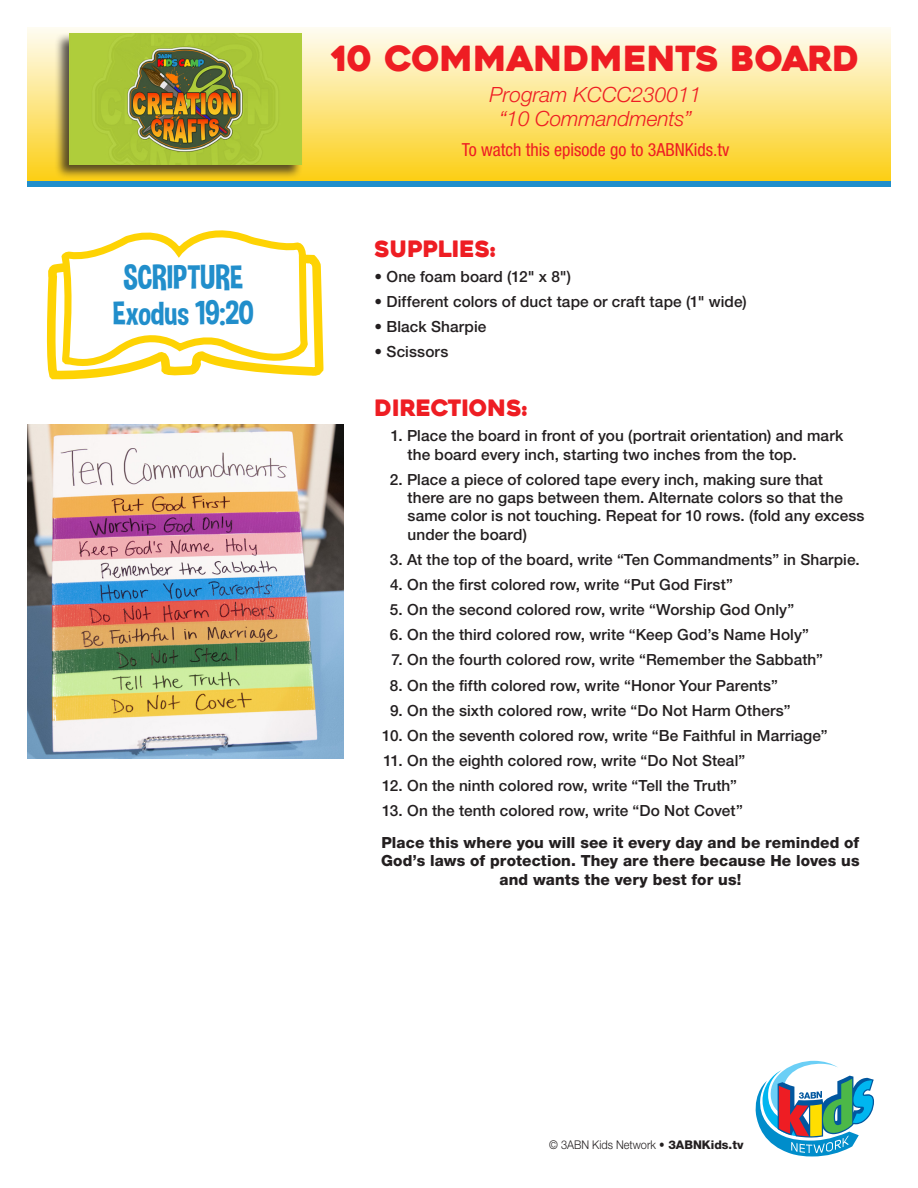
<style>
.page{position:relative;width:918px;height:1188px;background:#fff}
.page>*{position:absolute;margin:0;border:0;box-sizing:border-box;transform-origin:0 0}
.t1{font:34.5px "Heavitas";color:#ee1d23}
.form{font:33.9px "Dimbo";letter-spacing:-.005em;color:#218ecb}
.t2{font:22.5px "Heavitas";color:#ee1d23}
.t3{font:italic 300 21px/24px "Helvetica Neue LT Pro";color:#ee1d23;text-align:center}
.t4{font:condensed 18px "Helvetica Neue LT Pro";color:#ee1d23}
.text{font:500 15.3px/18.3px "Helvetica Neue LT Pro";letter-spacing:.005em;color:#231f20}
.text-2{font:800 15.3px/18.3px "Helvetica Neue LT Pro";letter-spacing:.01em;color:#231f20;text-align:center}
.t5{font:300 12px "Helvetica Neue LT Pro";color:#231f20;scale:.92 1}
.s1{font-weight:800}
</style>
<div class="page">
<svg style="left:27px;top:27px;width:864px;height:154px;background:#fde586"></svg>
<svg style="left:755px;top:1061px;width:119px;height:96px"></svg>
<div style="left:27px;top:181px;width:864px;height:6px;background:#218ecb"></div>
<svg style="left:44px;top:255px;width:284px;height:504px"></svg>
<svg style="left:57px;top:230px;width:257px;height:140px"></svg>
<img style="left:27px;top:424px;width:316px;height:334px">
<div style="left:54px;top:32px;width:249px;height:147px;background:#231f20;opacity:.75"></div>
<img style="left:69px;top:33px;width:232px;height:132px">
<p class="form" style="left:123px;top:257px;width:122px">SCRIPTURE</p>
<p class="form" style="left:113px;top:293px;width:142px">Exodus 19:20</p>
<p class="t1" style="left:332px;top:37px;width:530px">10 COMMANDMENTS BOARD</p>
<p class="t3" style="left:490px;top:82px;width:214px">Program KCCC230011 “10 Commandments”</p>
<p class="t4" style="left:462px;top:139px;width:269px">To watch this episode go to 3ABNKids.tv</p>
<p class="t2" style="left:375px;top:235px;width:123px">SUPPLIES:</p>
<p class="text" style="left:375px;top:267px;width:198px">• One foam board (12" x 8")</p>
<p class="text" style="left:375px;top:292px;width:374px">• Different colors of duct tape or craft tape (1" wide)</p>
<p class="text" style="left:375px;top:317px;width:113px">• Black Sharpie</p>
<p class="text" style="left:375px;top:342px;width:75px">• Scissors</p>
<p class="t2" style="left:375px;top:394px;width:154px">DIRECTIONS:</p>
<p class="text" style="left:408px;top:426px;width:437px;text-indent:-17px">1. Place the board in front of you (portrait orientation) and mark the board every inch, starting two inches from the top.</p>
<p class="text" style="left:408px;top:470px;width:458px;text-indent:-18px">2. Place a piece of colored tape every inch, making sure that<br>there are no gaps between them. Alternate colors so that the same color is not touching. Repeat for 10 rows. (fold any excess under the board)</p>
<p class="text" style="left:390px;top:550px;width:472px">3. At the top of the board, write “Ten Commandments” in Sharpie.</p>
<p class="text" style="left:390px;top:575px;width:345px">4. On the first colored row, write “Put God First”</p>
<p class="text" style="left:390px;top:600px;width:406px">5. On the second colored row, write “Worship God Only”</p>
<p class="text" style="left:390px;top:625px;width:421px">6. On the third colored row, write “Keep God’s Name Holy”</p>
<p class="text" style="left:392px;top:651px;width:433px">7. On the fourth colored row, write “Remember the Sabbath”</p>
<p class="text" style="left:390px;top:676px;width:390px">8. On the fifth colored row, write “Honor Your Parents”</p>
<p class="text" style="left:390px;top:701px;width:402px">9. On the sixth colored row, write “Do Not Harm Others”</p>
<p class="text" style="left:382px;top:726px;width:447px">10. On the seventh colored row, write “Be Faithful in Marriage”</p>
<p class="text" style="left:384px;top:751px;width:363px">11. On the eighth colored row, write “Do Not Steal”</p>
<p class="text" style="left:382px;top:776px;width:357px">12. On the ninth colored row, write “Tell the Truth”</p>
<p class="text" style="left:382px;top:801px;width:362px">13. On the tenth colored row, write “Do Not Covet”</p>
<p class="text-2" style="left:381px;top:833px;width:480px">Place this where you will see it every day and be reminded of<br>God’s laws of protection. They are there because He loves us and wants the very best for us!</p>
<p class="t5" style="left:549px;top:1137px;width:213px">© 3ABN Kids Network • <span class="s1">3ABNKids.tv</span></p>
</div>
